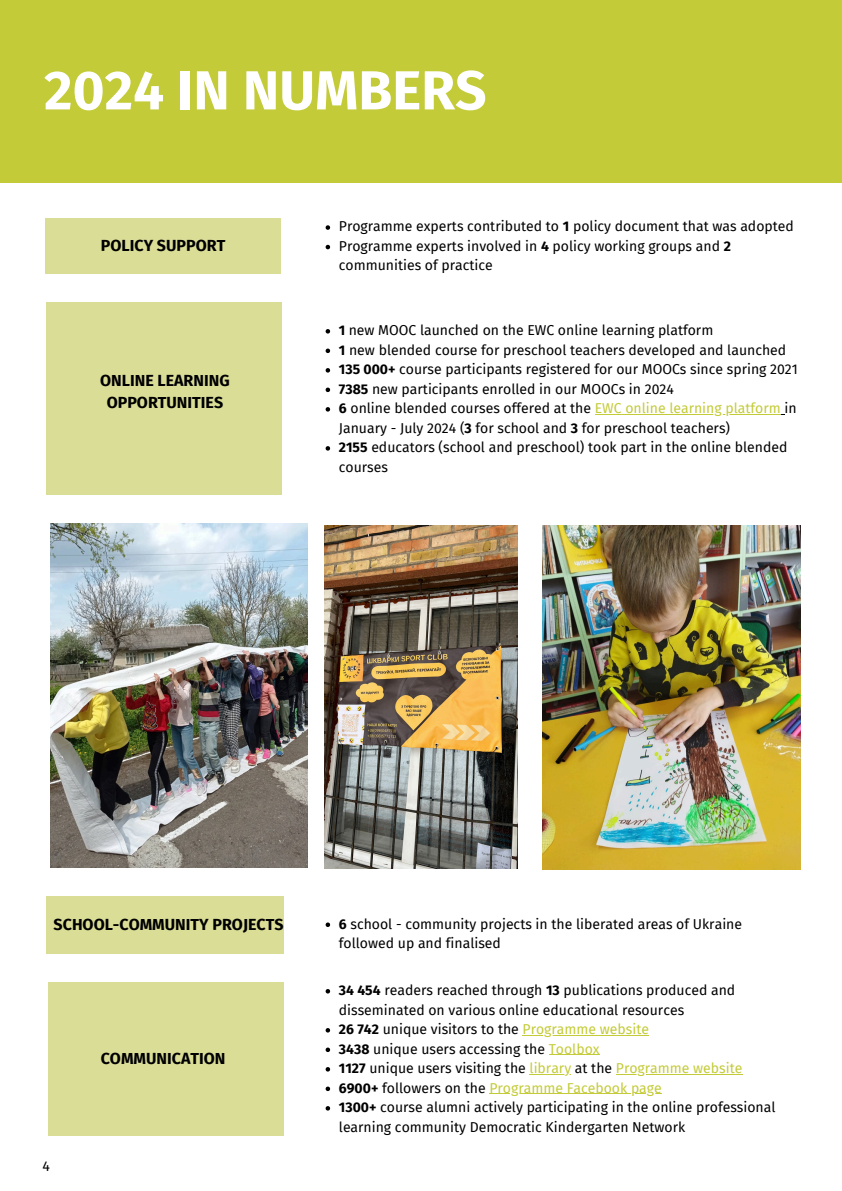
<style>
.page{position:relative;width:842px;height:1191px;background:#fff}
.page>*{position:absolute;margin:0;border:0;box-sizing:border-box;transform-origin:0 0}
.t1{font:700 55px "Fira Sans";color:#fff}
.t2{font:700 16px/21.8px "Fira Sans";color:#000;text-align:center}
.t3{font:14px/19.5px "Fira Sans";color:#000}
.t4{font:14px "Fira Sans";color:#c4cb38}
.s1{font-weight:700}
.s2{color:#c4cb38}
.s3{font-weight:700;color:#000}
.s4{color:#000}
</style>
<div class="page">
<div style="left:0;top:0;width:842px;height:183px;background:#c4cb38"></div>
<div style="left:45px;top:218px;width:236px;height:56px;background:#dadd96"></div>
<div style="left:48px;top:982px;width:236px;height:153px;background:#dadd96"></div>
<div style="left:46px;top:303px;width:236px;height:192px;background:#dadd96"></div>
<div style="left:46px;top:896px;width:237px;height:57px;background:#dadd96"></div>
<img style="left:50px;top:523px;width:257px;height:344px">
<img style="left:325px;top:525px;width:192px;height:342px">
<img style="left:542px;top:525px;width:258px;height:344px">
<svg style="left:326px;top:225px;width:4px;height:5px"></svg>
<svg style="left:326px;top:245px;width:4px;height:4px"></svg>
<svg style="left:326px;top:329px;width:4px;height:4px"></svg>
<svg style="left:326px;top:348px;width:4px;height:5px"></svg>
<svg style="left:326px;top:368px;width:4px;height:4px"></svg>
<svg style="left:326px;top:387px;width:4px;height:5px"></svg>
<svg style="left:326px;top:407px;width:4px;height:4px"></svg>
<hr style="left:595px;top:414px;width:186px;height:1px;background:#c4cb38">
<svg style="left:326px;top:446px;width:4px;height:4px"></svg>
<svg style="left:326px;top:989px;width:4px;height:4px"></svg>
<svg style="left:326px;top:1028px;width:4px;height:4px"></svg>
<hr style="left:523px;top:1034px;width:126px;height:1px;background:#c4cb38">
<svg style="left:326px;top:1047px;width:4px;height:4px"></svg>
<hr style="left:549px;top:1054px;width:51px;height:1px;background:#c4cb38">
<svg style="left:326px;top:1067px;width:4px;height:4px"></svg>
<hr style="left:530px;top:1073px;width:41px;height:1px;background:#c4cb38">
<hr style="left:616px;top:1073px;width:126px;height:1px;background:#c4cb38">
<svg style="left:326px;top:1086px;width:4px;height:4px"></svg>
<hr style="left:489px;top:1093px;width:173px;height:1px;background:#c4cb38">
<svg style="left:326px;top:1106px;width:4px;height:4px"></svg>
<svg style="left:326px;top:922px;width:4px;height:4px"></svg>
<p class="t1" style="left:44px;top:58px;width:444px">2024 IN NUMBERS</p>
<h2 class="t2" style="left:101px;top:235px;width:126px">POLICY SUPPORT</h2>
<p class="t2" style="left:100px;top:369px;width:131px">ONLINE LEARNING<br>OPPORTUNITIES</p>
<p class="t3" style="left:339px;top:217px;width:456px">Programme experts contributed to <span class="s1">1</span> policy document that was adopted</p>
<p class="t3" style="left:339px;top:236px;width:394px">Programme experts involved in <span class="s1">4</span> policy working groups and <span class="s1">2 </span>communities of practice</p>
<p class="t3" style="left:339px;top:320px;width:376px"><span class="s1">1</span> new MOOC launched on the EWC online learning platform</p>
<p class="t3" style="left:339px;top:340px;width:449px"><span class="s1">1</span> new blended course for preschool teachers developed and launched</p>
<p class="t3" style="left:339px;top:359px;width:461px"><span class="s1">135 000+</span> course participants registered for our MOOCs since spring 2021</p>
<p class="t3" style="left:339px;top:379px;width:336px"><span class="s1">7385</span> new participants enrolled in our MOOCs in 2024</p>
<p class="t3" style="left:339px;top:398px;width:459px"><span class="s1">6</span> online blended courses offered at the <span class="s2">EWC online learning platform</span> in</p>
<p class="t3" style="left:339px;top:418px;width:450px">January - July 2024 (<span class="s1">3</span> for school and <span class="s1">3</span> for preschool teachers)<br><span class="s1">2155</span> educators (school and preschool) took part in the online blended</p>
<h2 class="t3" style="left:339px;top:457px;width:51px">courses</h2>
<p class="t2" style="left:54px;top:913px;width:231px">SCHOOL-COMMUNITY PROJECTS</p>
<p class="t3" style="left:43px;top:1156px;width:9px">4</p>
<p class="t2" style="left:101px;top:1047px;width:126px">COMMUNICATION</p>
<p class="t3" style="left:339px;top:913px;width:405px"><span class="s1">6</span> school - community projects in the liberated areas of Ukraine followed up and finalised</p>
<h2 class="t3" style="left:339px;top:980px;width:398px"><span class="s1">34 454</span> readers reached through <span class="s1">13</span> publications produced and disseminated on various online educational resources</h2>
<p class="t3" style="left:339px;top:1019px;width:312px"><span class="s1">26 742</span> unique visitors to the <span class="s2">Programme website</span></p>
<p class="t3" style="left:339px;top:1038px;width:262px"><span class="s1">3438</span> unique users accessing the <span class="s2">Toolbox</span></p>
<p class="t3" style="left:339px;top:1058px;width:405px"><span class="s1">1127</span> unique users visiting the <span class="s2">library</span> at the <span class="s2">Programme website</span></p>
<p class="t4" style="left:339px;top:1079px;width:324px"><span class="s3">6900+</span> <span class="s4">followers on the</span> Programme Facebook page</p>
<p class="t3" style="left:339px;top:1097px;width:438px"><span class="s1">1300+</span> course alumni actively participating in the online professional learning community Democratic Kindergarten Network</p>
</div>
